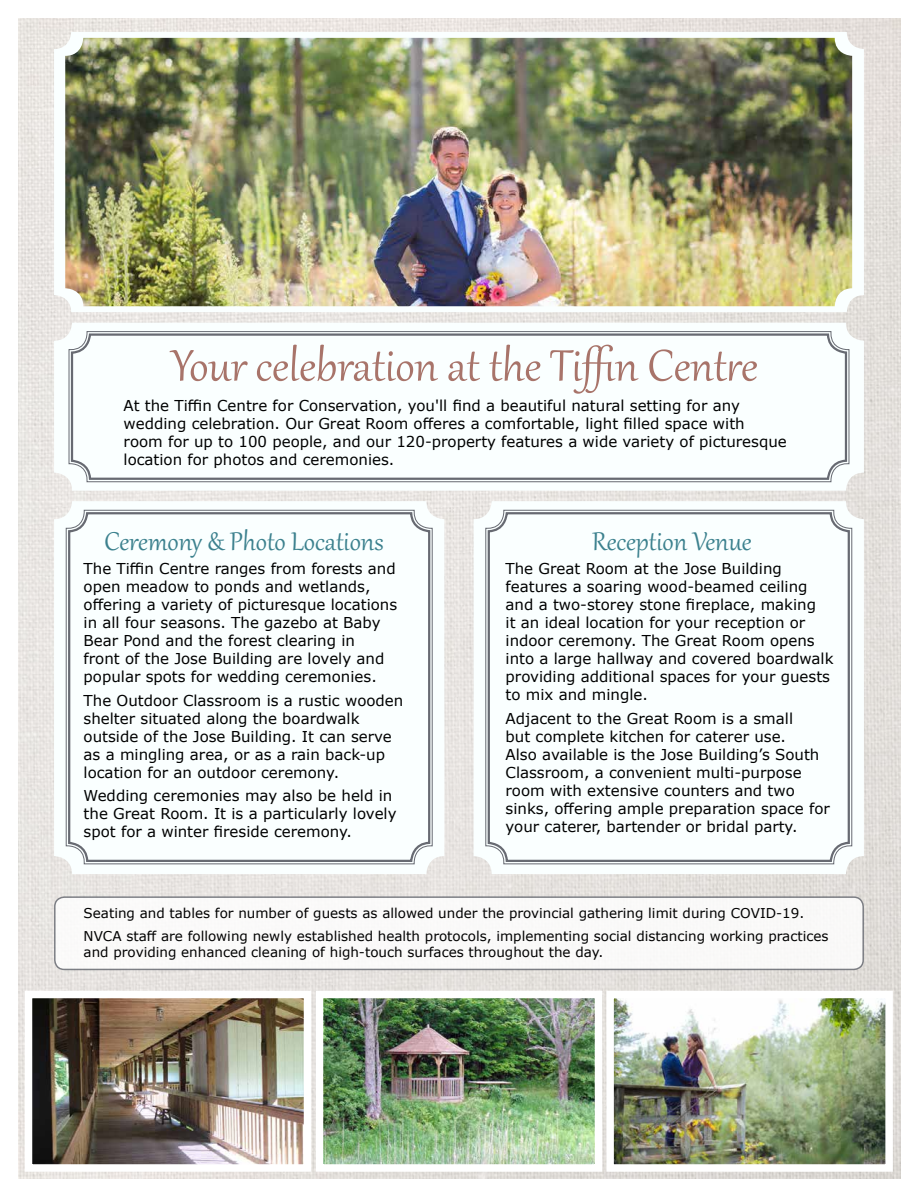
<style>
.page{position:relative;width:918px;height:1188px;background:#fff}
.page>*{position:absolute;margin:0;border:0;box-sizing:border-box;transform-origin:0 0}
.t1{font:54px "Gabriola";color:#a8746a}
.Heading_1{font:31.5px "Gabriola";color:#3c818e}
.Body{font:15px/18px "Verdana";color:#000}
.COVID-19_warning{font:13.5px/16.2px "Verdana";color:#000}
</style>
<div class="page">
<img style="left:18px;top:18px;width:882px;height:1161px">
<div style="left:474px;top:501px;width:390px;height:373px;background:#faffff;border-radius:18px"></div>
<svg style="left:485px;top:510px;width:368px;height:355px"></svg>
<div style="left:488px;top:512px;width:362px;height:350px;border:2px solid #676a72;border-radius:18px"></div>
<div style="left:54px;top:501px;width:390px;height:373px;background:#faffff;border-radius:18px"></div>
<svg style="left:65px;top:510px;width:368px;height:355px"></svg>
<div style="left:68px;top:512px;width:362px;height:350px;border:2px solid #676a72;border-radius:18px"></div>
<img style="left:615px;top:1000px;width:269px;height:163px">
<div style="left:606px;top:991px;width:287px;height:181px;border:8px solid #fff"></div>
<img style="left:325px;top:1000px;width:268px;height:163px">
<div style="left:316px;top:991px;width:286px;height:181px;border:8px solid #fff"></div>
<div style="left:54px;top:32px;width:810px;height:280px;background:#faffff;border-radius:17px"></div>
<img style="left:65px;top:38px;width:787px;height:268px">
<img style="left:34px;top:1000px;width:268px;height:163px">
<div style="left:25px;top:991px;width:286px;height:181px;border:8px solid #fff"></div>
<div style="left:54px;top:323px;width:810px;height:168px;background:#faffff;border-radius:18px"></div>
<svg style="left:68px;top:331px;width:782px;height:152px"></svg>
<div style="left:71px;top:333px;width:776px;height:147px;border:2px solid #676a72;border-radius:18px"></div>
<div style="left:55px;top:897px;width:808px;height:72px;background:#fff;border-radius:10px"></div>
<div style="left:54px;top:896px;width:810px;height:74px;border:2px solid #676a72;border-radius:10px"></div>
<h1 class="t1" style="left:171px;top:330px;width:588px">Your celebration at the Tiffin Centre</h1>
<p class="Body" style="left:124px;top:397px;width:665px">At the Tiffin Centre for Conservation, you'll find a beautiful natural setting for any wedding celebration. Our Great Room offeres a comfortable, light filled space with room for up to 100 people, and our 120-property features a wide variety of picturesque location for photos and ceremonies.</p>
<h1 class="Heading_1" style="left:104px;top:521px;width:281px">Ceremony &amp; Photo Locations</h1>
<p class="Body" style="left:84px;top:560px;width:315px">The Tiffin Centre ranges from forests and open meadow to ponds and wetlands, offering a variety of picturesque locations in all four seasons. The gazebo at Baby Bear Pond and the forest clearing in<br>front of the Jose Building are lovely and popular spots for wedding ceremonies.</p>
<p class="Body" style="left:84px;top:691px;width:321px">The Outdoor Classroom is a rustic wooden shelter situated along the boardwalk outside of the Jose Building. It can serve as a mingling area, or as a rain back-up location for an outdoor ceremony.</p>
<p class="Body" style="left:84px;top:787px;width:315px">Wedding ceremonies may also be held in the Great Room. It is a particularly lovely spot for a winter fireside ceremony.</p>
<h1 class="Heading_1" style="left:592px;top:521px;width:161px">Reception Venue</h1>
<p class="Body" style="left:506px;top:560px;width:330px">The Great Room at the Jose Building features a soaring wood-beamed ceiling and a two-storey stone fireplace, making<br>it an ideal location for your reception or indoor ceremony. The Great Room opens into a large hallway and covered boardwalk providing additional spaces for your guests to mix and mingle.</p>
<p class="Body" style="left:506px;top:709px;width:326px">Adjacent to the Great Room is a small<br>but complete kitchen for caterer use.<br>Also available is the Jose Building’s South Classroom, a convenient multi-purpose room with extensive counters and two sinks, offering ample preparation space for your caterer, bartender or bridal party.</p>
<p class="COVID-19_warning" style="left:84px;top:905px;width:722px">Seating and tables for number of guests as allowed under the provincial gathering limit during COVID-19.</p>
<p class="COVID-19_warning" style="left:84px;top:927px;width:746px">NVCA staff are following newly established health protocols, implementing social distancing working practices and providing enhanced cleaning of high-touch surfaces throughout the day.</p>
</div>
